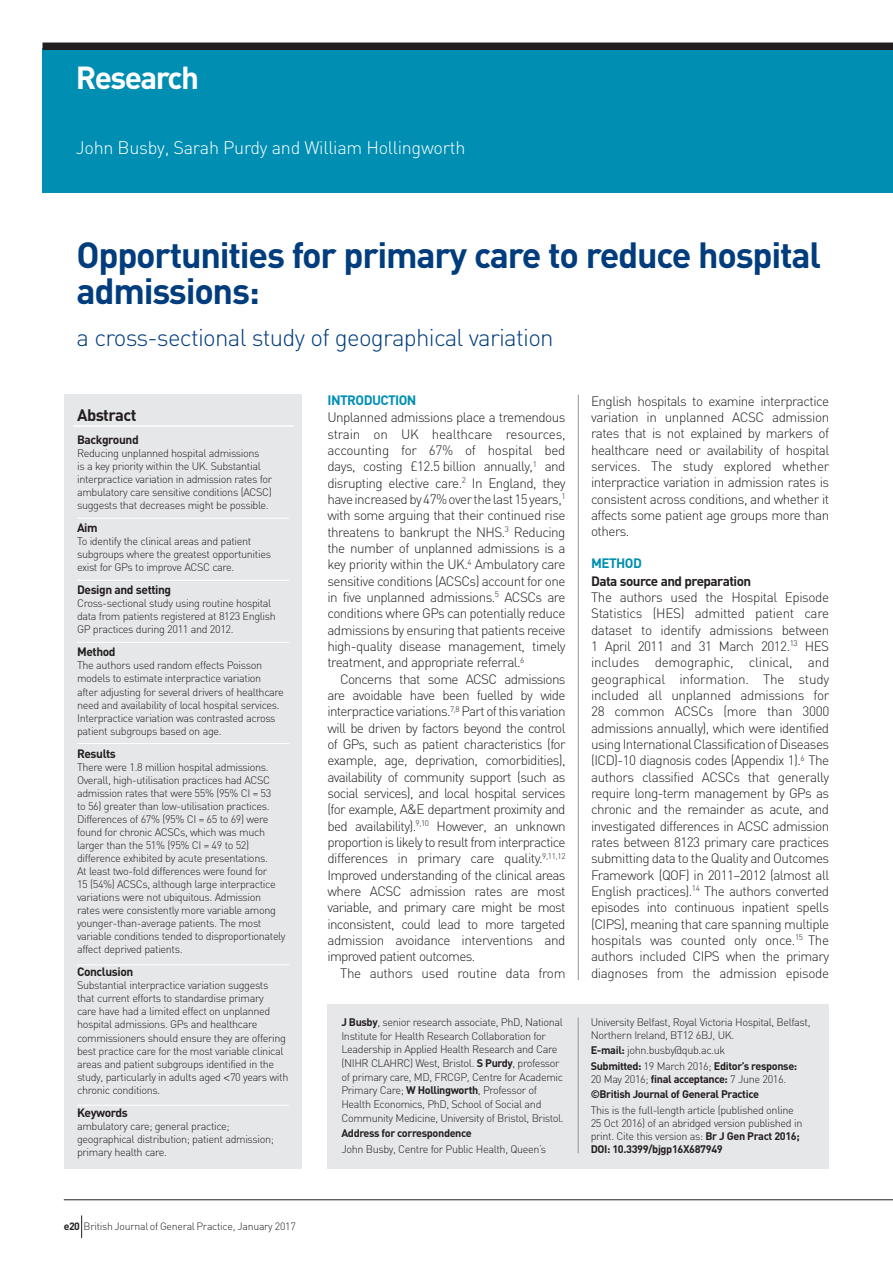
<style>
.page{position:relative;width:893px;height:1263px;background:#fff}
.page>*{position:absolute;margin:0;border:0;box-sizing:border-box;transform-origin:0 0}
.t1{font:700 36px/36px "DIN";letter-spacing:-.035em;color:#013d7d}
.t2{font:700 31.5px "DIN";letter-spacing:-.05em;color:#fff}
.t3{font:300 24px "DIN";letter-spacing:-.03em;color:#013d7d}
.t4{font:300 18px "DIN";letter-spacing:-.015em;color:#fff}
.t5{font:700 16.5px "DIN";letter-spacing:-.035em;color:#231f20}
.t6{font:300 13.5px/16.4px "DIN";letter-spacing:-.04em;color:#231f20;text-align:justify}
.t7{font:700 13.5px "DIN";letter-spacing:-.04em;color:#231f20}
.t8{font:700 13.5px "DIN";letter-spacing:-.04em;color:#008fb3}
.t9{font:700 12px "DIN";letter-spacing:-.035em;color:#231f20}
.t10{font:300 10.8px/13px "DIN";letter-spacing:-.035em;color:#231f20}
.t11{font:700 10.8px/15.3px "DIN";letter-spacing:-.035em;color:#231f20}
.t12{font:300 10.5px "DIN";letter-spacing:-.025em;color:#231f20}
.s1{font-family:"Helvetica"}
.s2{font-weight:700}
.s3{font-weight:300}
</style>
<div class="page">
<div style="left:43px;top:48px;width:850px;height:144px;background:#008fb3"></div>
<div style="left:43px;top:43px;width:850px;height:7px;background:#231f20"></div>
<div style="left:64px;top:394px;width:238px;height:775px;background:#e6e7e9"></div>
<hr style="left:73px;top:425px;width:220px;height:2px;background:#fff">
<hr style="left:77px;top:518px;width:212px;height:1px;background:#fff">
<hr style="left:77px;top:580px;width:212px;height:1px;background:#fff">
<hr style="left:77px;top:642px;width:212px;height:1px;background:#fff">
<hr style="left:77px;top:743px;width:212px;height:1px;background:#fff">
<hr style="left:77px;top:964px;width:212px;height:1px;background:#fff">
<hr style="left:77px;top:1105px;width:212px;height:1px;background:#fff">
<hr style="left:578px;top:395px;width:1px;height:585px;background:#939598">
<div style="left:327px;top:1004px;width:502px;height:165px;background:#e6e7e9"></div>
<hr style="left:578px;top:1017px;width:1px;height:136px;background:#939598">
<svg style="left:81px;top:1215px;width:1px;height:23px"></svg>
<hr style="left:64px;top:1199px;width:829px;height:1px;background:#231f20">
<h2 class="t2" style="left:76px;top:57px;width:125px">Research</h2>
<h3 class="t4" style="left:76px;top:137px;width:391px">John Busby, Sarah Purdy and William Hollingworth</h3>
<h1 class="t1" style="left:77px;top:235px;width:746px">Opportunities for primary care to reduce hospital admissions:</h1>
<h3 class="t3" style="left:77px;top:323px;width:479px">a cross-sectional study of geographical variation</h3>
<p class="t5" style="left:77px;top:404px;width:61px">Abstract</p>
<p class="t9" style="left:77px;top:432px;width:63px">Background</p>
<p class="t10" style="left:77px;top:447px;width:197px">Reducing unplanned hospital admissions<br>is a key priority within the UK. Substantial interpractice variation in admission rates for ambulatory care sensitive conditions (ACSC) suggests that decreases might be possible.</p>
<p class="t9" style="left:77px;top:520px;width:22px">Aim</p>
<p class="t10" style="left:77px;top:535px;width:195px">To identify the clinical areas and patient subgroups where the greatest opportunities exist for GPs to improve ACSC care.</p>
<p class="t9" style="left:77px;top:582px;width:96px">Design and setting</p>
<p class="t10" style="left:77px;top:597px;width:200px">Cross-sectional study using routine hospital data from patients registered at 8123 English<br>GP practices during 2011 and 2012.</p>
<p class="t9" style="left:77px;top:644px;width:40px">Method</p>
<p class="t10" style="left:77px;top:659px;width:208px">The authors used random effects Poisson models to estimate interpractice variation after adjusting for several drivers of healthcare need and availability of local hospital services.<br>Interpractice variation was contrasted across patient subgroups based on age.</p>
<p class="t9" style="left:77px;top:745px;width:40px">Results</p>
<p class="t10" style="left:77px;top:760px;width:210px">There were 1.8 million hospital admissions.<br>Overall, high-utilisation practices had ACSC admission rates that were 55% (95% CI = 53<br>to 56) greater than low-utilisation practices.<br>Differences of 67% (95% CI = 65 to 69) were found for chronic ACSCs, which was much larger than the 51% (95% CI = 49 to 52) difference exhibited by acute presentations.<br>At least two-fold differences were found for<br>15 (54%) ACSCs, although large interpractice variations were not ubiquitous. Admission rates were consistently more variable among younger-than-average patients. The most variable conditions tended to disproportionately affect deprived patients.</p>
<p class="t9" style="left:77px;top:964px;width:58px">Conclusion</p>
<p class="t10" style="left:77px;top:979px;width:213px">Substantial interpractice variation suggests that current efforts to standardise primary<br>care have had a limited effect on unplanned hospital admissions. GPs and healthcare commissioners should ensure they are offering best practice care for the most variable clinical areas and patient subgroups identified in the study, particularly in adults aged <span class="s1">&lt;</span>70 years with chronic conditions.</p>
<p class="t9" style="left:77px;top:1104px;width:52px">Keywords</p>
<p class="t10" style="left:77px;top:1119px;width:198px">ambulatory care; general practice; geographical distribution; patient admission; primary health care.</p>
<p class="t12" style="left:64px;top:1219px;width:233px"><span class="s2">e20</span> British Journal of General Practice, January 2017</p>
<p class="t8" style="left:327px;top:391px;width:91px">INTRODUCTION</p>
<p class="t6" style="left:327px;top:409px;width:240px">Unplanned admissions place a tremendous strain on UK healthcare resources, accounting for 67% of hospital bed days, costing £12.5 billion annually,<sup>1</sup> and disrupting elective care.<sup>2</sup> In England, they have increased by 47% over the last 15 years,<sup>1 </sup>with some arguing that their continued rise threatens to bankrupt the NHS.<sup>3</sup> Reducing the number of unplanned admissions is a key priority within the UK.<sup>4</sup> Ambulatory care sensitive conditions (ACSCs) account for one in five unplanned admissions.<sup>5</sup> ACSCs are conditions where GPs can potentially reduce admissions by ensuring that patients receive high-quality disease management, timely treatment, and appropriate referral.<sup>6</sup></p>
<p class="t6" style="left:327px;top:670px;width:240px;text-indent:13px">Concerns that some ACSC admissions are avoidable have been fuelled by wide interpractice variations.<sup>7,8</sup> Part of this variation will be driven by factors beyond the control of GPs, such as patient characteristics (for example, age, deprivation, comorbidities), availability of community support (such as social services), and local hospital services (for example, A&amp;E department proximity and bed availability).<sup>9,10</sup> However, an unknown proportion is likely to result from interpractice differences in primary care quality.<sup>9,11,12<br></sup>Improved understanding of the clinical areas where ACSC admission rates are most variable, and primary care might be most inconsistent, could lead to more targeted admission avoidance interventions and improved patient outcomes.</p>
<p class="t6" style="left:340px;top:964px;width:227px">The authors used routine data from</p>
<p class="t10" style="left:341px;top:1015px;width:224px;line-height:13.6px"><span class="s2">J Busby</span>, senior research associate, PhD, National Institute for Health Research Collaboration for Leadership in Applied Health Research and Care (NIHR CLAHRC) West, Bristol. <span class="s2">S Purdy</span>, professor of primary care, MD, FRCGP, Centre for Academic Primary Care; <span class="s2">W Hollingworth</span>, Professor of Health Economics, PhD, School of Social and Community Medicine, University of Bristol, Bristol.</p>
<p class="t11" style="left:341px;top:1125px;width:132px">Address for correspondence</p>
<p class="t10" style="left:341px;top:1143px;width:206px">John Busby, Centre for Public Health, Queen’s</p>
<p class="t6" style="left:591px;top:392px;width:240px">English hospitals to examine interpractice variation in unplanned ACSC admission rates that is not explained by markers of healthcare need or availability of hospital services. The study explored whether interpractice variation in admission rates is consistent across conditions, and whether it affects some patient age groups more than others.</p>
<p class="t8" style="left:591px;top:554px;width:52px">METHOD</p>
<p class="t7" style="left:591px;top:572px;width:162px">Data source and preparation</p>
<p class="t6" style="left:591px;top:589px;width:240px">The authors used the Hospital Episode Statistics (HES) admitted patient care dataset to identify admissions between 1 April 2011 and 31 March 2012.<sup>13</sup> HES includes demographic, clinical, and geographical information. The study included all unplanned admissions for 28 common ACSCs (more than 3000 admissions annually), which were identified using International Classification of Diseases (ICD)-10 diagnosis codes (Appendix 1).<sup>6</sup> The authors classified ACSCs that generally require long-term management by GPs as chronic and the remainder as acute, and investigated differences in ACSC admission rates between 8123 primary care practices submitting data to the Quality and Outcomes Framework (QOF) in 2011–2012 (almost all English practices).<sup>14</sup> The authors converted episodes into continuous inpatient spells (CIPS), meaning that care spanning multiple hospitals was counted only once.<sup>15</sup> The authors included CIPS when the primary diagnoses from the admission episode</p>
<p class="t10" style="left:591px;top:1015px;width:221px">University Belfast, Royal Victoria Hospital, Belfast,<br>Northern Ireland, BT12 6BJ, UK.</p>
<p class="t11" style="left:591px;top:1042px;width:208px">E-mail: <span class="s3">john.busby@qub.ac.uk<br></span>Submitted: <span class="s3">19 March 2016;</span> Editor’s response:</p>
<p class="t11" style="left:591px;top:1071px;width:197px"><span class="s3">20 May 2016;</span> final acceptance: <span class="s3">7 June 2016. </span>©British Journal of General Practice</p>
<p class="t10" style="left:591px;top:1103px;width:213px">This is the full-length article (published online 25 Oct 2016) of an abridged version published in print. Cite this version as: <span class="s2">Br J Gen Pract 2016; DOI: 10.3399/bjgp16X687949</span></p>
</div>
